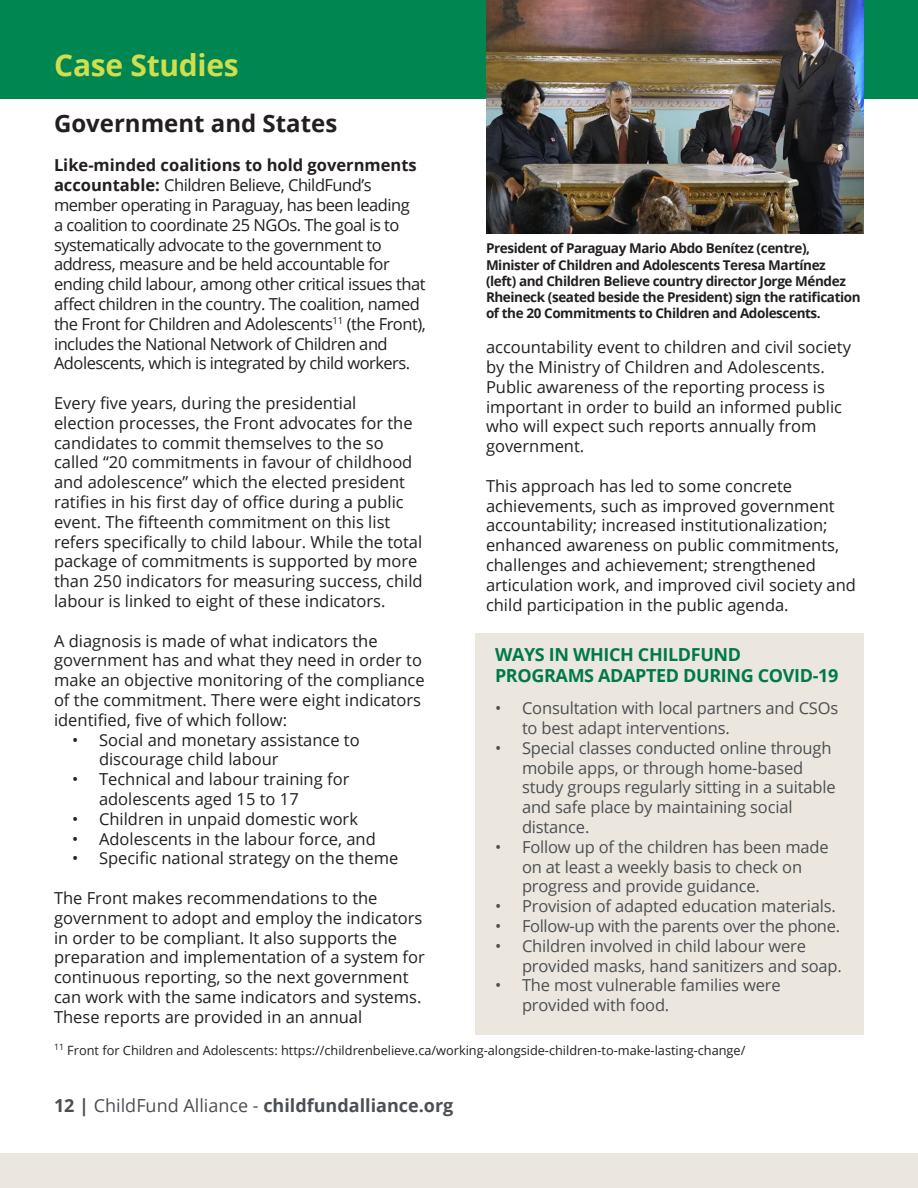
<style>
.page{position:relative;width:918px;height:1188px;background:#fff}
.page>*{position:absolute;margin:0;border:0;box-sizing:border-box;transform-origin:0 0}
.t1{font:700 30px "Open Sans";letter-spacing:-.01em;color:#d1de4d}
.t2{font:700 24px "Open Sans";color:#231f20}
.t3{font:700 18px/21.6px "Open Sans";letter-spacing:-.02em;color:#007a45}
.t4{font:700 18px "Open Sans";color:#4b4f54}
.t5{font:16.5px/19.8px "Open Sans";color:#231f20}
.t6{font:16.5px/19.8px "Open Sans";letter-spacing:-.01em;color:#4b4f54}
.t7{font:16.5px/19.8px "Open Sans";letter-spacing:-.03em;color:#231f20}
.t8{font:700 13.5px/16.2px "Open Sans";letter-spacing:-.03em;color:#231f20}
.t9{font:12.75px "Open Sans";color:#231f20}
.s1{font-weight:700}
.s2{font-weight:400}
</style>
<div class="page">
<div style="left:0;top:1154px;width:918px;height:34px;background:#ece7de"></div>
<div style="left:475px;top:633px;width:389px;height:402px;background:#ece7de"></div>
<div style="left:0;top:0;width:918px;height:99px;background:#008751"></div>
<img style="left:486px;top:0;width:378px;height:233px">
<p class="t1" style="left:54px;top:44px;width:186px">Case Studies</p>
<p class="t2" style="left:54px;top:106px;width:285px">Government and States</p>
<p class="t7" style="left:54px;top:155px;width:373px"><span class="s1">Like-minded coalitions to hold governments accountable:</span> Children Believe, ChildFund’s member operating in Paraguay, has been leading<br>a coalition to coordinate 25 NGOs. The goal is to systematically advocate to the government to address, measure and be held accountable for ending child labour, among other critical issues that affect children in the country. The coalition, named the Front for Children and Adolescents<sup>11</sup> (the Front), includes the National Network of Children and Adolescents, which is integrated by child workers.</p>
<p class="t5" style="left:54px;top:393px;width:370px">Every five years, during the presidential<br>election processes, the Front advocates for the candidates to commit themselves to the so called “20 commitments in favour of childhood and adolescence” which the elected president ratifies in his first day of office during a public event. The fifteenth commitment on this list refers specifically to child labour. While the total package of commitments is supported by more than 250 indicators for measuring success, child labour is linked to eight of these indicators.</p>
<p class="t5" style="left:54px;top:630px;width:372px">A diagnosis is made of what indicators the government has and what they need in order to make an objective monitoring of the compliance of the commitment. There were eight indicators identified, five of which follow:</p>
<p class="t5" style="left:99px;top:729px;width:262px;text-indent:-27px">• Social and monetary assistance to discourage child labour</p>
<p class="t5" style="left:99px;top:769px;width:252px;text-indent:-27px">• Technical and labour training for adolescents aged 15 to 17</p>
<p class="t5" style="left:72px;top:808px;width:288px">• Children in unpaid domestic work</p>
<p class="t5" style="left:72px;top:828px;width:305px">• Adolescents in the labour force, and</p>
<p class="t5" style="left:72px;top:848px;width:328px">• Specific national strategy on the theme</p>
<p class="t5" style="left:54px;top:888px;width:372px">The Front makes recommendations to the government to adopt and employ the indicators in order to be compliant. It also supports the preparation and implementation of a system for continuous reporting, so the next government can work with the same indicators and systems.<br>These reports are provided in an annual</p>
<p class="t8" style="left:486px;top:240px;width:376px">President of Paraguay Mario Abdo Benítez (centre), Minister of Children and Adolescents Teresa Martínez<br>(left) and Children Believe country director Jorge Méndez Rheineck (seated beside the President) sign the ratification of the 20 Commitments to Children and Adolescents.</p>
<p class="t5" style="left:486px;top:337px;width:367px">accountability event to children and civil society by the Ministry of Children and Adolescents.<br>Public awareness of the reporting process is important in order to build an informed public who will expect such reports annually from government.</p>
<p class="t5" style="left:486px;top:475px;width:372px">This approach has led to some concrete achievements, such as improved government accountability; increased institutionalization; enhanced awareness on public commitments, challenges and achievement; strengthened articulation work, and improved civil society and child participation in the public agenda.</p>
<p class="t3" style="left:495px;top:643px;width:345px">WAYS IN WHICH CHILDFUND<br>PROGRAMS ADAPTED DURING COVID-19</p>
<p class="t6" style="left:522px;top:698px;width:318px;text-indent:-27px">• Consultation with local partners and CSOs to best adapt interventions.</p>
<p class="t6" style="left:522px;top:738px;width:315px;text-indent:-27px">• Special classes conducted online through mobile apps, or through home-based study groups regularly sitting in a suitable and safe place by maintaining social distance.</p>
<p class="t6" style="left:522px;top:837px;width:308px;text-indent:-27px">• Follow up of the children has been made on at least a weekly basis to check on progress and provide guidance.</p>
<p class="t6" style="left:495px;top:896px;width:342px">• Provision of adapted education materials.</p>
<p class="t6" style="left:495px;top:916px;width:347px">• Follow-up with the parents over the phone.</p>
<p class="t6" style="left:522px;top:936px;width:321px;text-indent:-27px">• Children involved in child labour were provided masks, hand sanitizers and soap.</p>
<p class="t6" style="left:522px;top:975px;width:260px;text-indent:-27px">• The most vulnerable families were provided with food.</p>
<p class="t9" style="left:54px;top:1042px;width:693px"><sup>11</sup> Front for Children and Adolescents: https://childrenbelieve.ca/working-alongside-children-to-make-lasting-change/</p>
<p class="t4" style="left:54px;top:1093px;width:401px">12 | <span class="s2">ChildFund Alliance -</span> childfundalliance.org</p>
</div>
